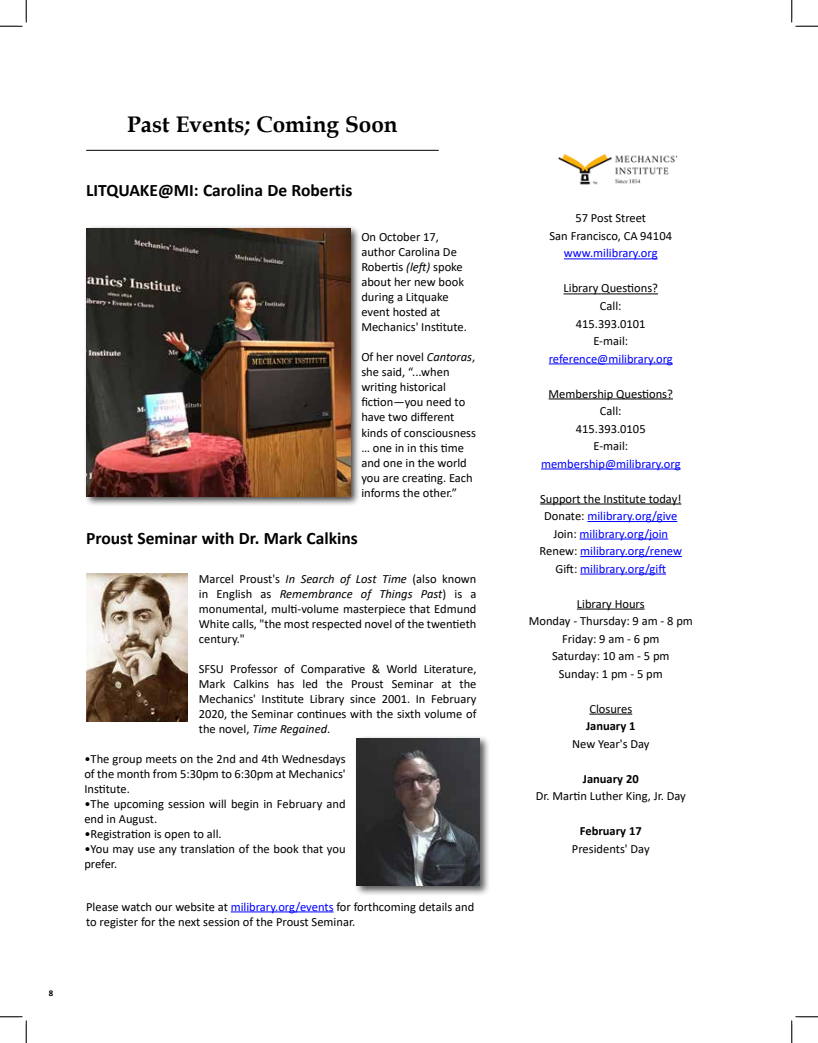
<style>
.page{position:relative;width:818px;height:1043px;background:#fff}
.page>*{position:absolute;margin:0;border:0;box-sizing:border-box;transform-origin:0 0}
.t1{font:700 22.5px "Book Antiqua";color:#000}
.t2{font:700 17.5px "Calibri";color:#000}
.t3{font:12.5px/15px "Calibri";color:#000}
.t4{font:12.5px/17.5px "Calibri";color:#00f;text-align:center}
.t5{font:700 12.5px "Calibri";color:#000}
.t6{font:700 8.75px "Calibri";color:#000}
.s1{font-style:italic}
.s2{color:#00f}
.s3{color:#000}
</style>
<div class="page">
<hr style="left:564px;top:258px;width:93px;height:1px;background:#00f">
<hr style="left:563px;top:293px;width:95px;height:1px;background:#000">
<hr style="left:548px;top:363px;width:124px;height:1px;background:#00f">
<hr style="left:548px;top:398px;width:125px;height:1px;background:#000">
<hr style="left:541px;top:468px;width:139px;height:1px;background:#00f">
<hr style="left:540px;top:503px;width:141px;height:1px;background:#000">
<hr style="left:587px;top:521px;width:90px;height:1px;background:#00f">
<hr style="left:579px;top:538px;width:89px;height:1px;background:#00f">
<hr style="left:580px;top:556px;width:102px;height:1px;background:#00f">
<hr style="left:580px;top:573px;width:86px;height:1px;background:#00f">
<hr style="left:577px;top:608px;width:67px;height:1px;background:#000">
<hr style="left:589px;top:713px;width:43px;height:1px;background:#000">
<hr style="left:86px;top:150px;width:352px;height:1px;background:#000">
<img style="left:558px;top:153px;width:119px;height:32px">
<div style="left:83px;top:225px;width:278px;height:282px;background:#000;opacity:.75"></div>
<img style="left:86px;top:228px;width:264px;height:268px">
<div style="left:354px;top:735px;width:136px;height:161px;background:#000;opacity:.75"></div>
<img style="left:357px;top:738px;width:122px;height:147px">
<img style="left:86px;top:573px;width:101px;height:148px">
<hr style="left:231px;top:911px;width:102px;height:1px;background:#00f">
<svg style="left:0;top:0;width:27px;height:27px"></svg>
<svg style="left:0;top:1016px;width:27px;height:26px"></svg>
<svg style="left:791px;top:0;width:27px;height:27px"></svg>
<svg style="left:791px;top:1016px;width:27px;height:26px"></svg>
<p class="t6" style="left:49px;top:987px;width:6px">8</p>
<h1 class="t1" style="left:127px;top:109px;width:272px">Past Events; Coming Soon</h1>
<h2 class="t2" style="left:86px;top:178px;width:268px">LITQUAKE@MI: Carolina De Robertis</h2>
<p class="t3" style="left:361px;top:229px;width:107px">On October 17, author Carolina De<br>Robertis <span class="s1">(left)</span> spoke about her new book during a Litquake event hosted at<br>Mechanics' Institute.</p>
<p class="t3" style="left:361px;top:349px;width:116px">Of her novel <span class="s1">Cantoras</span>, she said, “...when writing historical fiction—you need to have two different kinds of consciousness … one in in this time and one in the world you are creating. Each informs the other.”</p>
<h2 class="t2" style="left:86px;top:526px;width:273px">Proust Seminar with Dr. Mark Calkins</h2>
<p class="t3" style="left:199px;top:571px;width:279px;text-align:justify">Marcel Proust's <span class="s1">In Search of Lost Time</span> (also known in English as <span class="s1">Remembrance of Things Past</span>) is a monumental, multi-volume masterpiece that Edmund White calls, "the most respected novel of the twentieth century."</p>
<p class="t3" style="left:199px;top:661px;width:279px;text-align:justify">SFSU Professor of Comparative &amp; World Literature, Mark Calkins has led the Proust Seminar at the Mechanics' Institute Library since 2001. In February 2020, the Seminar continues with the sixth volume of the novel, <span class="s1">Time Regained</span>.</p>
<p class="t3" style="left:84px;top:751px;width:263px;text-align:justify">•The group meets on the 2nd and 4th Wednesdays of the month from 5:30pm to 6:30pm at Mechanics' Institute.</p>
<p class="t3" style="left:84px;top:796px;width:263px">•The upcoming session will begin in February and end in August.</p>
<p class="t3" style="left:84px;top:826px;width:139px">•Registration is open to all.</p>
<p class="t3" style="left:84px;top:841px;width:263px">•You may use any translation of the book that you prefer.</p>
<p class="t3" style="left:86px;top:898px;width:389px">Please watch our website at <span class="s2">milibrary.org/events</span> for forthcoming details and to register for the next session of the Proust Seminar.</p>
<p class="t3" style="left:549px;top:209px;width:124px;line-height:17.5px;text-align:center">57 Post Street<br>San Francisco, CA 94104</p>
<p class="t4" style="left:564px;top:244px;width:95px">www.milibrary.org</p>
<p class="t3" style="left:563px;top:279px;width:96px;line-height:17.5px;text-align:center">Library Questions?<br>Call:<br>415.393.0101<br>E-mail:</p>
<p class="t4" style="left:548px;top:349px;width:126px">reference@milibrary.org</p>
<p class="t3" style="left:548px;top:384px;width:126px;line-height:17.5px;text-align:center">Membership Questions?<br>Call:<br>415.393.0105<br>E-mail:</p>
<p class="t4" style="left:541px;top:454px;width:141px">membership@milibrary.org</p>
<p class="t4" style="left:539px;top:489px;width:144px"><span class="s3">Support the Institute today!<br>Donate:</span> milibrary.org/give<br><span class="s3">Join:</span> milibrary.org/join<br><span class="s3">Renew:</span> milibrary.org/renew<br><span class="s3">Gift:</span> milibrary.org/gift</p>
<p class="t3" style="left:528px;top:594px;width:166px;line-height:17.5px;text-align:center">Library Hours<br>Monday - Thursday: 9 am - 8 pm<br>Friday: 9 am - 6 pm<br>Saturday: 10 am - 5 pm<br>Sunday: 1 pm - 5 pm</p>
<p class="t3" style="left:589px;top:700px;width:44px">Closures</p>
<p class="t5" style="left:586px;top:717px;width:51px">January 1</p>
<p class="t3" style="left:572px;top:735px;width:79px">New Year's Day</p>
<p class="t5" style="left:583px;top:769px;width:57px">January 20</p>
<p class="t3" style="left:535px;top:788px;width:152px">Dr. Martin Luther King, Jr. Day</p>
<p class="t5" style="left:580px;top:822px;width:63px">February 17</p>
<p class="t3" style="left:572px;top:840px;width:79px">Presidents' Day</p>
</div>
